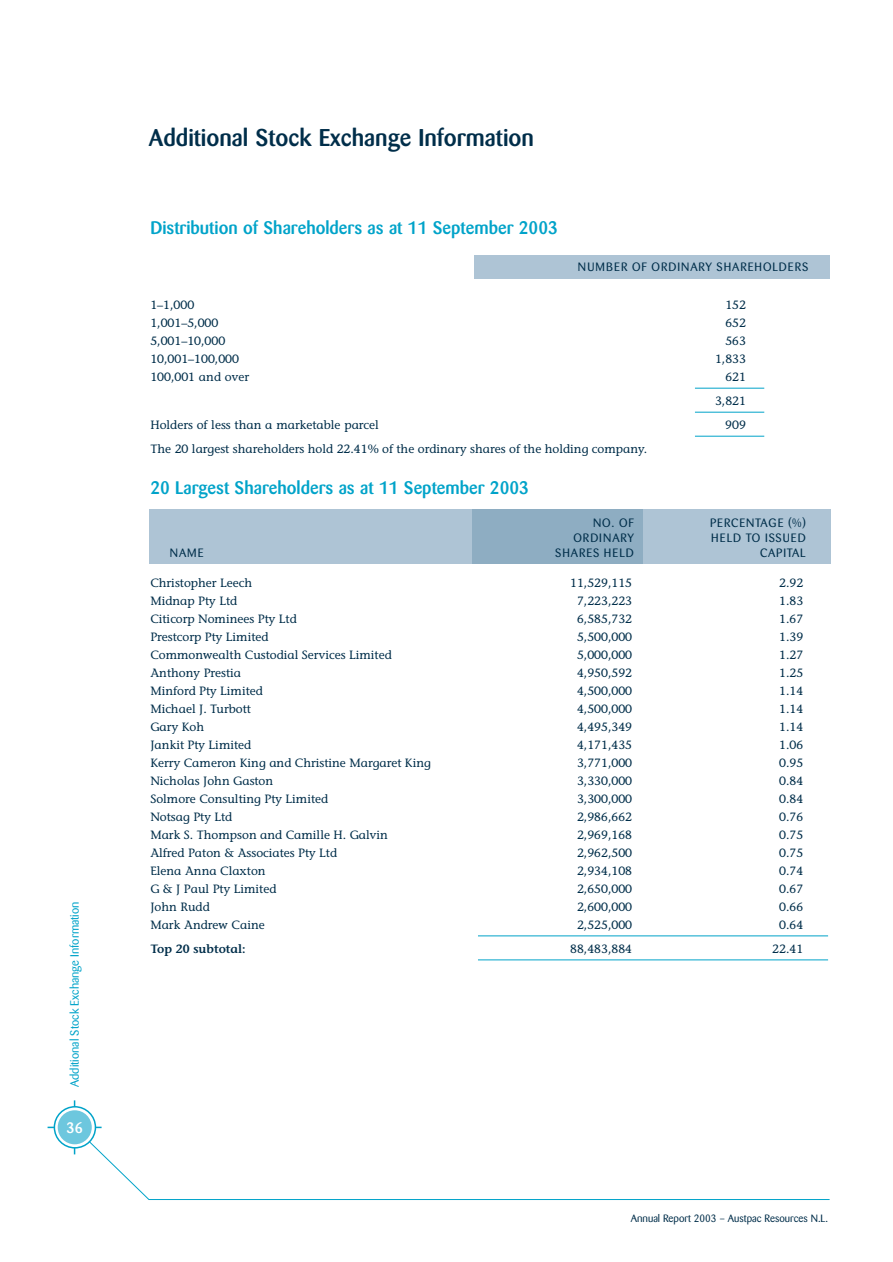
<style>
.page{position:relative;width:893px;height:1262px;background:#fff}
.page>*{position:absolute;margin:0;border:0;box-sizing:border-box;transform-origin:0 0}
.t1{font:500 24px "Barmeno";color:#002e4a}
.t2{font:500 18px "Barmeno";color:#00a3c9}
.t3{font:500 15px "Barmeno";color:#fff}
.t4{font:12px/24px "Stone Informal";color:#002e4a;text-align:right}
.t5{font:12px "Barmeno";letter-spacing:.075em;color:#002e4a}
.t6{font:12px "Barmeno";color:#00a3c9}
.t7{font:600 12px "Stone Informal";color:#002e4a}
.t8{font:10.5px "Barmeno";color:#002e4a}
</style>
<div class="page">
<div style="left:149px;top:509px;width:681px;height:55px;background:#aec4d5"></div>
<svg style="left:73px;top:1153px;width:757px;height:47px"></svg>
<svg style="left:48px;top:1100px;width:54px;height:54px"></svg>
<div style="left:472px;top:509px;width:170px;height:55px;background:#8eadc2"></div>
<div style="left:474px;top:255px;width:355px;height:23px;background:#aec4d5"></div>
<hr style="left:695px;top:388px;width:69px;height:1px;background:#00a3c9">
<hr style="left:695px;top:412px;width:69px;height:1px;background:#00a3c9">
<hr style="left:695px;top:436px;width:69px;height:1px;background:#00a3c9">
<hr style="left:478px;top:935px;width:350px;height:1px;background:#00a3c9">
<hr style="left:478px;top:959px;width:350px;height:1px;background:#00a3c9">
<p class="t6" style="left:70px;top:1087px;width:187px;rotate:-90deg">Additional Stock Exchange Information</p>
<p class="t3" style="left:67px;top:1121px;width:18px">36</p>
<h1 class="t1" style="left:149px;top:128px;width:386px">Additional Stock Exchange Information</h1>
<h2 class="t2" style="left:150px;top:220px;width:409px">Distribution of Shareholders as at 11 September 2003</h2>
<p class="t5" style="left:578px;top:262px;width:232px">NUMBER OF ORDINARY SHAREHOLDERS</p>
<p class="t4" style="left:150px;top:294px;width:45px">1–1,000</p>
<p class="t4" style="left:725px;top:294px;width:22px">152</p>
<p class="t4" style="left:150px;top:312px;width:69px">1,001–5,000</p>
<p class="t4" style="left:725px;top:312px;width:22px">652</p>
<p class="t4" style="left:150px;top:330px;width:76px">5,001–10,000</p>
<p class="t4" style="left:725px;top:330px;width:22px">563</p>
<p class="t4" style="left:150px;top:348px;width:90px">10,001–100,000</p>
<p class="t4" style="left:715px;top:348px;width:32px">1,833</p>
<p class="t4" style="left:150px;top:366px;width:100px">100,001 and over</p>
<p class="t4" style="left:715px;top:366px;width:32px">621<br>3,821</p>
<p class="t4" style="left:150px;top:414px;width:230px">Holders of less than a marketable parcel</p>
<p class="t4" style="left:725px;top:414px;width:22px">909</p>
<p class="t4" style="left:150px;top:438px;width:498px">The 20 largest shareholders hold 22.41% of the ordinary shares of the holding company.</p>
<h2 class="t2" style="left:150px;top:480px;width:380px">20 Largest Shareholders as at 11 September 2003</h2>
<p class="t5" style="left:593px;top:518px;width:42px">NO. OF</p>
<p class="t5" style="left:710px;top:518px;width:97px">PERCENTAGE (%)</p>
<p class="t5" style="left:573px;top:533px;width:62px">ORDINARY</p>
<p class="t5" style="left:711px;top:533px;width:96px">HELD TO ISSUED</p>
<p class="t5" style="left:170px;top:548px;width:35px">NAME</p>
<p class="t5" style="left:555px;top:548px;width:80px">SHARES HELD</p>
<p class="t5" style="left:760px;top:548px;width:47px">CAPITAL</p>
<p class="t4" style="left:150px;top:572px;width:103px">Christopher Leech</p>
<p class="t4" style="left:570px;top:572px;width:63px">11,529,115</p>
<p class="t4" style="left:779px;top:572px;width:26px">2.92</p>
<p class="t4" style="left:150px;top:590px;width:88px">Midnap Pty Ltd</p>
<p class="t4" style="left:577px;top:590px;width:57px">7,223,223</p>
<p class="t4" style="left:779px;top:590px;width:26px">1.83</p>
<p class="t4" style="left:150px;top:608px;width:148px">Citicorp Nominees Pty Ltd</p>
<p class="t4" style="left:577px;top:608px;width:57px">6,585,732</p>
<p class="t4" style="left:779px;top:608px;width:26px">1.67</p>
<p class="t4" style="left:150px;top:626px;width:120px">Prestcorp Pty Limited</p>
<p class="t4" style="left:577px;top:626px;width:57px">5,500,000</p>
<p class="t4" style="left:779px;top:626px;width:26px">1.39</p>
<p class="t4" style="left:150px;top:644px;width:243px">Commonwealth Custodial Services Limited</p>
<p class="t4" style="left:577px;top:644px;width:57px">5,000,000</p>
<p class="t4" style="left:779px;top:644px;width:26px">1.27</p>
<p class="t4" style="left:150px;top:662px;width:92px">Anthony Prestia</p>
<p class="t4" style="left:577px;top:662px;width:57px">4,950,592</p>
<p class="t4" style="left:779px;top:662px;width:26px">1.25</p>
<p class="t4" style="left:150px;top:680px;width:114px">Minford Pty Limited</p>
<p class="t4" style="left:577px;top:680px;width:57px">4,500,000</p>
<p class="t4" style="left:779px;top:680px;width:26px">1.14</p>
<p class="t4" style="left:150px;top:698px;width:102px">Michael J. Turbott</p>
<p class="t4" style="left:577px;top:698px;width:57px">4,500,000</p>
<p class="t4" style="left:779px;top:698px;width:26px">1.14</p>
<p class="t4" style="left:150px;top:716px;width:55px">Gary Koh</p>
<p class="t4" style="left:577px;top:716px;width:57px">4,495,349</p>
<p class="t4" style="left:779px;top:716px;width:26px">1.14</p>
<p class="t4" style="left:150px;top:734px;width:102px">Jankit Pty Limited</p>
<p class="t4" style="left:577px;top:734px;width:57px">4,171,435</p>
<p class="t4" style="left:779px;top:734px;width:26px">1.06</p>
<p class="t4" style="left:150px;top:752px;width:282px">Kerry Cameron King and Christine Margaret King</p>
<p class="t4" style="left:577px;top:752px;width:57px">3,771,000</p>
<p class="t4" style="left:779px;top:752px;width:26px">0.95</p>
<p class="t4" style="left:150px;top:770px;width:124px">Nicholas John Gaston</p>
<p class="t4" style="left:577px;top:770px;width:57px">3,330,000</p>
<p class="t4" style="left:779px;top:770px;width:26px">0.84</p>
<p class="t4" style="left:150px;top:788px;width:179px">Solmore Consulting Pty Limited</p>
<p class="t4" style="left:577px;top:788px;width:57px">3,300,000</p>
<p class="t4" style="left:779px;top:788px;width:26px">0.84</p>
<p class="t4" style="left:150px;top:806px;width:83px">Notsag Pty Ltd</p>
<p class="t4" style="left:577px;top:806px;width:57px">2,986,662</p>
<p class="t4" style="left:779px;top:806px;width:26px">0.76</p>
<p class="t4" style="left:150px;top:824px;width:239px">Mark S. Thompson and Camille H. Galvin</p>
<p class="t4" style="left:577px;top:824px;width:57px">2,969,168</p>
<p class="t4" style="left:779px;top:824px;width:26px">0.75</p>
<p class="t4" style="left:150px;top:842px;width:188px">Alfred Paton &amp; Associates Pty Ltd</p>
<p class="t4" style="left:577px;top:842px;width:57px">2,962,500</p>
<p class="t4" style="left:779px;top:842px;width:26px">0.75</p>
<p class="t4" style="left:150px;top:860px;width:117px">Elena Anna Claxton</p>
<p class="t4" style="left:577px;top:860px;width:57px">2,934,108</p>
<p class="t4" style="left:779px;top:860px;width:26px">0.74</p>
<p class="t4" style="left:150px;top:878px;width:127px">G &amp; J Paul Pty Limited</p>
<p class="t4" style="left:577px;top:878px;width:57px">2,650,000</p>
<p class="t4" style="left:779px;top:878px;width:26px">0.67</p>
<p class="t4" style="left:150px;top:896px;width:61px">John Rudd</p>
<p class="t4" style="left:577px;top:896px;width:57px">2,600,000</p>
<p class="t4" style="left:779px;top:896px;width:26px">0.66</p>
<p class="t4" style="left:150px;top:914px;width:116px">Mark Andrew Caine</p>
<p class="t4" style="left:577px;top:914px;width:57px">2,525,000</p>
<p class="t4" style="left:779px;top:914px;width:26px">0.64</p>
<p class="t7" style="left:150px;top:944px;width:97px">Top 20 subtotal:</p>
<p class="t4" style="left:570px;top:938px;width:63px">88,483,884</p>
<p class="t4" style="left:772px;top:938px;width:32px">22.41</p>
<p class="t8" style="left:630px;top:1213px;width:199px">Annual Report 2003 – Austpac Resources N.L.</p>
</div>
